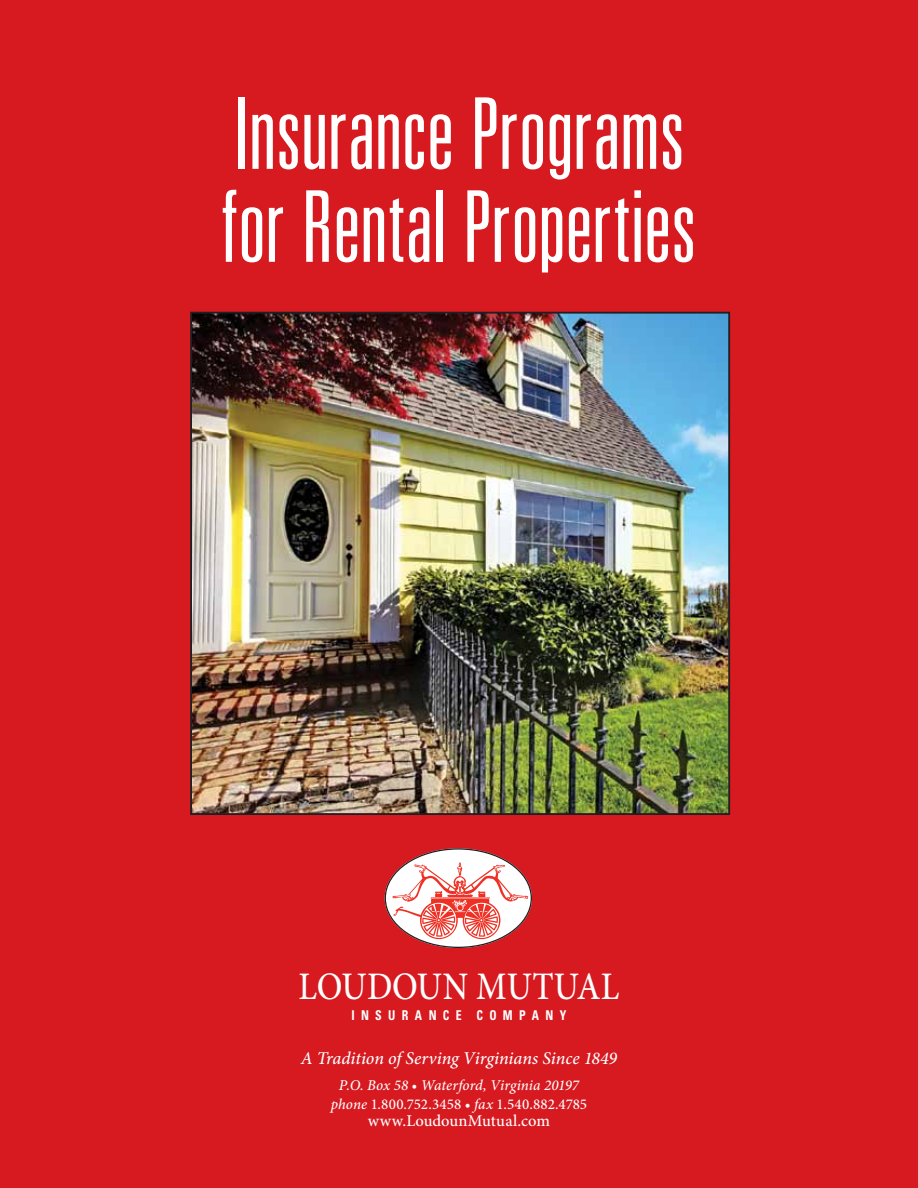
<style>
.page{position:relative;width:918px;height:1188px;background:#d71920}
.page>*{position:absolute;margin:0;border:0;box-sizing:border-box;transform-origin:0 0}
.t1{font:300 ultra-condensed 99px/93px "Univers";letter-spacing:-.005em;color:#fff}
.t2{font:500 39px "Minion Pro";letter-spacing:.005em;color:#fff;scale:.88 1}
.t3{font:italic 500 18px "Minion Pro";letter-spacing:-.005em;color:#fff}
.t4{font:500 16.5px "Minion Pro";letter-spacing:.005em;color:#fff}
.t5{font:italic 500 15px/18.8px "Minion Pro";color:#fff;text-align:center}
.t6{font:700 condensed 13.5px "Univers";letter-spacing:.53em;color:#fff;scale:.88 1}
.s1{font-style:normal}
</style>
<div class="page">
<img style="left:193px;top:315px;width:534px;height:497px">
<div style="left:190px;top:312px;width:540px;height:503px;border:2px solid #231f20"></div>
<svg style="left:385px;top:848px;width:147px;height:100px"></svg>
<h1 class="t1" style="left:221px;top:85px;width:477px">Insurance Programs for Rental Properties</h1>
<h2 class="t2" style="left:298px;top:960px;width:366px">LOUDOUN MUTUAL</h2>
<p class="t6" style="left:352px;top:1007px;width:246px">INSURANCE COMPANY</p>
<p class="t3" style="left:301px;top:1046px;width:318px">A Tradition of Serving Virginians Since 1849</p>
<p class="t5" style="left:331px;top:1076px;width:258px">P.O. Box 58 • Waterford, Virginia 20197 phone <span class="s1">1.800.752.3458 •</span> fax <span class="s1">1.540.882.4785</span></p>
<p class="t4" style="left:368px;top:1110px;width:184px">www.LoudounMutual.com</p>
</div>
